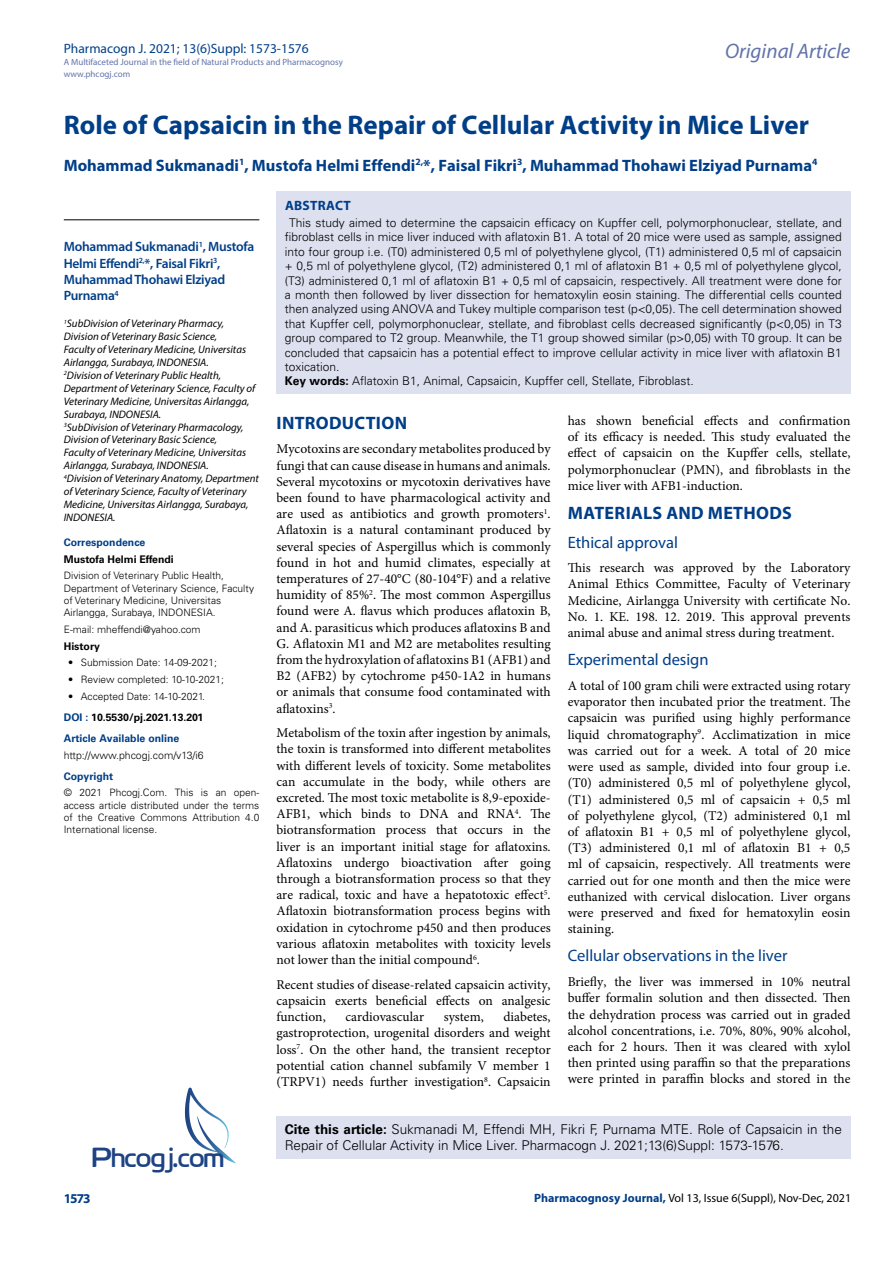
<style>
.page{position:relative;width:893px;height:1263px;background:#fff}
.page>*{position:absolute;margin:0;border:0;box-sizing:border-box;transform-origin:0 0}
.t1{font:27.6px "Cloud World";color:#1e4384}
.t2{font:700 27px "Myriad Pro";color:#003e88}
.t3{font:italic 21px "Myriad Pro";color:#6273aa}
.t4{font:700 18px "Myriad Pro";letter-spacing:.02em;color:#003e88}
.t5{font:700 16.5px "Myriad Pro";color:#003e88}
.t6{font:16.5px "Myriad Pro";color:#003e88}
.t7{font:13.5px/16.2px "Minion Pro";color:#000;text-align:justify}
.t8{font:300 13.5px/16.2px "Univers LT Std";color:#000}
.t9{font:600 13.5px/16.2px "Myriad Pro";letter-spacing:-.02em;color:#003e88}
.t10{font:13.5px "Myriad Pro";color:#003f89}
.t11{font:700 13.5px "Myriad Pro";letter-spacing:.02em;color:#003e88}
.t12{font:300 12px/14.4px "Univers LT Std";color:#000}
.t13{font:12px "Myriad Pro";color:#000}
.t14{font:italic 10.8px/12.9px "Myriad Pro";color:#000}
.t15{font:700 10.5px/21.1px "Univers LT Std";color:#003e88}
.t16{font:300 10.5px "Univers LT Std";color:#000}
.t17{font:700 10.5px "Univers LT Std";color:#000}
.t18{font:300 10.2px/12.3px "Univers LT Std";color:#000}
.t19{font:9px/12px "Myriad Pro";color:#6273aa}
.s1{color:#000}
.s2{font-weight:700}
.s3{font-weight:700;color:#003e88}
</style>
<div class="page">
<div style="left:276px;top:1115px;width:574px;height:43px;background:#dde0ef"></div>
<svg style="left:185px;top:1087px;width:51px;height:76px"></svg>
<div style="left:276px;top:192px;width:574px;height:202px;background:#dde0ef"></div>
<hr style="left:64px;top:220px;width:195px;height:1px;background:#000">
<p class="t10" style="left:64px;top:40px;width:247px">Pharmacogn J. 2021; 13(6)Suppl: 1573-1576</p>
<p class="t19" style="left:64px;top:55px;width:281px">A Multifaceted Journal in the field of Natural Products and Pharmacognosy www.phcogj.com</p>
<h3 class="t3" style="left:725px;top:38px;width:127px">Original Article</h3>
<h2 class="t2" style="left:64px;top:107px;width:747px">Role of Capsaicin in the Repair of Cellular Activity in Mice Liver</h2>
<p class="t5" style="left:64px;top:154px;width:755px">Mohammad Sukmanadi<sup>1</sup>, Mustofa Helmi Effendi<sup>2,</sup>*, Faisal Fikri<sup>3</sup>, Muhammad Thohawi Elziyad Purnama<sup>4</sup></p>
<p class="t9" style="left:64px;top:238px;width:192px">Mohammad Sukmanadi<sup>1</sup>, Mustofa<br>Helmi Effendi<sup>2,</sup>*, Faisal Fikri<sup>3</sup>,<br>Muhammad Thohawi Elziyad<br>Purnama<sup>4</sup></p>
<p class="t14" style="left:64px;top:317px;width:197px"><sup>1</sup>SubDivision of Veterinary Pharmacy, Division of Veterinary Basic Science,<br>Faculty of Veterinary Medicine, Universitas Airlangga, Surabaya, INDONESIA.<br><sup>2</sup>Division of Veterinary Public Health, Department of Veterinary Science, Faculty of Veterinary Medicine, Universitas Airlangga, Surabaya, INDONESIA.<br><sup>3</sup>SubDivision of Veterinary Pharmacology, Division of Veterinary Basic Science,<br>Faculty of Veterinary Medicine, Universitas Airlangga, Surabaya, INDONESIA.<br><sup>4</sup>Division of Veterinary Anatomy, Department of Veterinary Science, Faculty of Veterinary Medicine, Universitas Airlangga, Surabaya, INDONESIA.</p>
<p class="t15" style="left:64px;top:532px;width:83px">Correspondence</p>
<p class="t17" style="left:64px;top:553px;width:112px">Mustofa Helmi Effendi</p>
<p class="t18" style="left:64px;top:570px;width:192px">Division of Veterinary Public Health, Department of Veterinary Science, Faculty of Veterinary Medicine, Universitas Airlangga, Surabaya, INDONESIA.</p>
<p class="t18" style="left:64px;top:623px;width:138px">E-mail: mheffendi@yahoo.com</p>
<p class="t17" style="left:64px;top:640px;width:38px">History</p>
<p class="t18" style="left:68px;top:656px;width:150px">• Submission Date: 14-09-2021;</p>
<p class="t18" style="left:68px;top:673px;width:157px">• Review completed: 10-10-2021;</p>
<p class="t18" style="left:68px;top:690px;width:139px">• Accepted Date: 14-10-2021.</p>
<p class="t15" style="left:64px;top:707px;width:141px">DOI : <span class="s1">10.5530/pj.2021.13.201<br></span>Article Available online</p>
<p class="t16" style="left:64px;top:749px;width:141px">http://www.phcogj.com/v13/i6</p>
<p class="t15" style="left:64px;top:766px;width:51px">Copyright</p>
<p class="t18" style="left:64px;top:787px;width:197px;text-align:justify">© 2021 Phcogj.Com. This is an open&shy;access article distributed under the terms of the Creative Commons Attribution 4.0<br>International license.</p>
<h1 class="t1" style="left:92px;top:1136px;width:134px">Phcogj.com</h1>
<p class="t11" style="left:64px;top:1190px;width:29px">1573</p>
<p class="t11" style="left:285px;top:197px;width:67px">ABSTRACT</p>
<p class="t12" style="left:285px;top:215px;width:559px;text-indent:4px">This study aimed to determine the capsaicin efficacy on Kupffer cell, polymorphonuclear, stellate, and fibroblast cells in mice liver induced with aflatoxin B1. A total of 20 mice were used as sample, assigned into four group i.e. (T0) administered 0,5 ml of polyethylene glycol, (T1) administered 0,5 ml of capsaicin + 0,5 ml of polyethylene glycol, (T2) administered 0,1 ml of aflatoxin B1 + 0,5 ml of polyethylene glycol, (T3) administered 0,1 ml of aflatoxin B1 + 0,5 ml of capsaicin, respectively. All treatment were done for a month then followed by liver dissection for hematoxylin eosin staining. The differential cells counted then analyzed using ANOVA and Tukey multiple comparison test (p&lt;0,05). The cell determination showed that Kupffer cell, polymorphonuclear, stellate, and fibroblast cells decreased significantly (p&lt;0,05) in T3 group compared to T2 group. Meanwhile, the T1 group showed similar (p&gt;0,05) with T0 group. It can be concluded that capsaicin has a potential effect to improve cellular activity in mice liver with aflatoxin B1 toxication.<br><span class="s2">Key words:</span> Aflatoxin B1, Animal, Capsaicin, Kupffer cell, Stellate, Fibroblast.</p>
<h3 class="t4" style="left:277px;top:411px;width:132px">INTRODUCTION</h3>
<p class="t7" style="left:276px;top:441px;width:276px">Mycotoxins are secondary metabolites produced by fungi that can cause disease in humans and animals.<br>Several mycotoxins or mycotoxin derivatives have been found to have pharmacological activity and are used as antibiotics and growth promoters<sup>1</sup>.<br>Aflatoxin is a natural contaminant produced by several species of Aspergillus which is commonly found in hot and humid climates, especially at temperatures of 27-40°C (80-104°F) and a relative humidity of 85%<sup>2</sup>. The most common Aspergillus found were A. flavus which produces aflatoxin B, and A. parasiticus which produces aflatoxins B and G. Aflatoxin M1 and M2 are metabolites resulting from the hydroxylation of aflatoxins B1 (AFB1) and B2 (AFB2) by cytochrome p450-1A2 in humans or animals that consume food contaminated with aflatoxins<sup>3</sup>.</p>
<p class="t7" style="left:276px;top:725px;width:276px">Metabolism of the toxin after ingestion by animals, the toxin is transformed into different metabolites with different levels of toxicity. Some metabolites can accumulate in the body, while others are excreted. The most toxic metabolite is 8,9-epoxide-AFB1, which binds to DNA and RNA<sup>4</sup>. The biotransformation process that occurs in the liver is an important initial stage for aflatoxins.<br>Aflatoxins undergo bioactivation after going through a biotransformation process so that they are radical, toxic and have a hepatotoxic effect<sup>5</sup>.<br>Aflatoxin biotransformation process begins with oxidation in cytochrome p450 and then produces various aflatoxin metabolites with toxicity levels not lower than the initial compound<sup>6</sup>.</p>
<p class="t7" style="left:276px;top:976px;width:276px">Recent studies of disease-related capsaicin activity, capsaicin exerts beneficial effects on analgesic function,</p>
<p class="t7" style="left:276px;top:1009px;width:276px;text-indent:227px">diabetes, gastroprotection, urogenital disorders and weight loss<sup>7</sup>. On the other hand, the transient receptor potential cation channel subfamily V member 1 (TRPV1) needs further investigation<sup>8</sup>. Capsaicin</p>
<p class="t7" style="left:345px;top:1009px;width:80px">cardiovascular</p>
<p class="t7" style="left:444px;top:1009px;width:42px">system,</p>
<p class="t7" style="left:568px;top:413px;width:284px">has shown beneficial effects and confirmation of its efficacy is needed. This study evaluated the effect of capsaicin on the Kupffer cells, stellate, polymorphonuclear (PMN), and fibroblasts in the mice liver with AFB1-induction.</p>
<h3 class="t4" style="left:568px;top:501px;width:226px">MATERIALS AND METHODS</h3>
<p class="t6" style="left:568px;top:532px;width:112px">Ethical approval</p>
<p class="t7" style="left:568px;top:560px;width:284px">This research was approved by the Laboratory Animal Ethics Committee, Faculty of Veterinary Medicine, Airlangga University with certificate No.<br>No. 1. KE. 198. 12. 2019. This approval prevents animal abuse and animal stress during treatment.</p>
<p class="t6" style="left:568px;top:650px;width:143px">Experimental design</p>
<p class="t7" style="left:568px;top:678px;width:284px">A total of 100 gram chili were extracted using rotary evaporator then incubated prior the treatment. The capsaicin was purified using highly performance liquid chromatography<sup>9</sup>. Acclimatization in mice was carried out for a week. A total of 20 mice were used as sample, divided into four group i.e. (T0) administered 0,5 ml of polyethylene glycol, (T1) administered 0,5 ml of capsaicin + 0,5 ml of polyethylene glycol, (T2) administered 0,1 ml of aflatoxin B1 + 0,5 ml of polyethylene glycol, (T3) administered 0,1 ml of aflatoxin B1 + 0,5 ml of capsaicin, respectively. All treatments were carried out for one month and then the mice were euthanized with cervical dislocation. Liver organs were preserved and fixed for hematoxylin eosin staining.</p>
<p class="t6" style="left:568px;top:946px;width:221px">Cellular observations in the liver</p>
<p class="t7" style="left:568px;top:974px;width:284px">Briefly, the liver was immersed in 10% neutral buffer formalin solution and then dissected. Then the dehydration process was carried out in graded alcohol concentrations, i.e. 70%, 80%, 90% alcohol, each for 2 hours. Then it was cleared with xylol then printed using paraffin so that the preparations were printed in paraffin blocks and stored in the</p>
<p class="t8" style="left:285px;top:1121px;width:559px"><span class="s2">Cite this article:</span> Sukmanadi M, Effendi MH, Fikri F, Purnama MTE. Role of Capsaicin in the<br>Repair of Cellular Activity in Mice Liver. Pharmacogn J. 2021;13(6)Suppl: 1573-1576.</p>
<p class="t13" style="left:534px;top:1190px;width:319px"><span class="s3">Pharmacognosy Journal,</span> Vol 13, Issue 6(Suppl), Nov-Dec, 2021</p>
</div>
